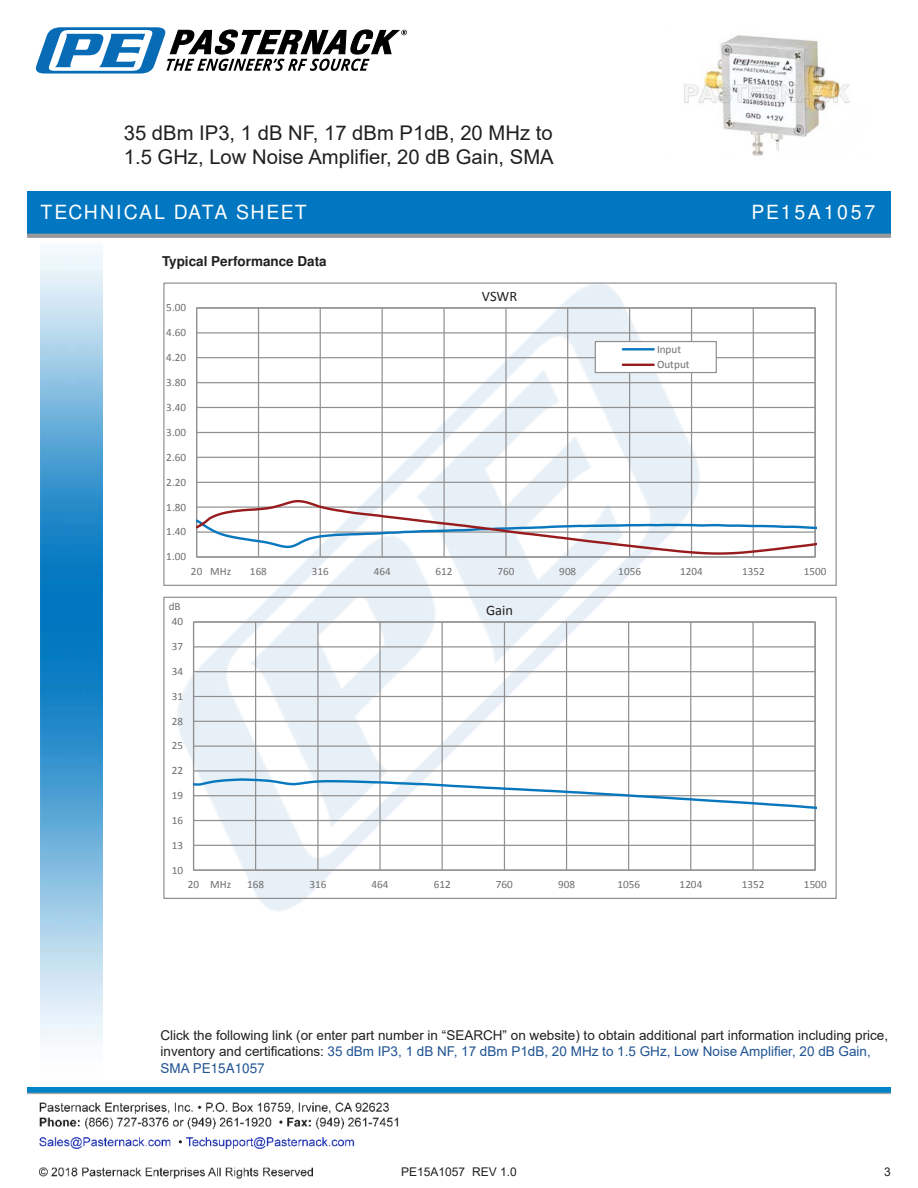
<style>
.page{position:relative;width:918px;height:1188px;background:#fff}
.page>*{position:absolute;margin:0;border:0;box-sizing:border-box;transform-origin:0 0}
.t1{font:20.25px/24.3px "Arial";color:#221f1f}
.t2{font:900 19.5px "Arial";letter-spacing:.055em;color:#fff}
.t3{font:900 19.5px "Arial";letter-spacing:.14em;color:#fff}
.t4{font:14.4px "Calibri";color:#221f1f}
.t5{font:13.5px/16.2px "Arial";color:#221f1f}
.t6{font:700 13.5px "Arial";color:#221f1f}
.t7{font:12px "Arial";color:#221f1f}
.t8{font:11.1px/15.5px "Calibri";letter-spacing:.01em;color:#6f6d6d}
.s1{color:#1f5392}
</style>
<div class="page">
<img style="left:39px;top:1102px;width:360px;height:77px">
<img style="left:40px;top:246px;width:62px;height:795px">
<img style="left:95px;top:246px;width:726px;height:724px">
<img style="left:27px;top:1088px;width:864px;height:7px">
<img style="left:27px;top:191px;width:864px;height:47px">
<svg style="left:35px;top:27px;width:372px;height:47px"></svg>
<hr style="left:197px;top:482px;width:618px;height:1px;background:#908f8f">
<hr style="left:197px;top:457px;width:618px;height:1px;background:#908f8f">
<hr style="left:197px;top:432px;width:618px;height:1px;background:#908f8f">
<hr style="left:197px;top:407px;width:618px;height:1px;background:#908f8f">
<hr style="left:197px;top:382px;width:618px;height:1px;background:#908f8f">
<hr style="left:197px;top:357px;width:618px;height:1px;background:#908f8f">
<hr style="left:197px;top:332px;width:618px;height:1px;background:#908f8f">
<hr style="left:258px;top:308px;width:1px;height:249px;background:#908f8f">
<hr style="left:320px;top:308px;width:1px;height:249px;background:#908f8f">
<hr style="left:382px;top:308px;width:1px;height:249px;background:#908f8f">
<hr style="left:443px;top:308px;width:2px;height:249px;background:#908f8f">
<hr style="left:505px;top:308px;width:2px;height:249px;background:#908f8f">
<hr style="left:567px;top:308px;width:1px;height:249px;background:#908f8f">
<hr style="left:629px;top:308px;width:1px;height:249px;background:#908f8f">
<hr style="left:691px;top:308px;width:1px;height:249px;background:#908f8f">
<hr style="left:753px;top:308px;width:1px;height:249px;background:#908f8f">
<hr style="left:196px;top:308px;width:1px;height:249px;background:#908f8f">
<svg style="left:197px;top:498px;width:619px;height:58px"></svg>
<div style="left:205px;top:562px;width:31px;height:18px;background:#fff"></div>
<div style="left:595px;top:342px;width:121px;height:31px;background:#fff"></div>
<div style="left:595px;top:341px;width:122px;height:32px;border:1px solid #908f8f"></div>
<hr style="left:623px;top:348px;width:31px;height:3px;background:#0777be">
<hr style="left:623px;top:364px;width:31px;height:2px;background:#981b1e">
<hr style="left:194px;top:845px;width:621px;height:1px;background:#908f8f">
<hr style="left:194px;top:820px;width:621px;height:1px;background:#908f8f">
<hr style="left:194px;top:770px;width:621px;height:2px;background:#908f8f">
<hr style="left:194px;top:746px;width:621px;height:1px;background:#908f8f">
<hr style="left:194px;top:721px;width:621px;height:1px;background:#908f8f">
<hr style="left:194px;top:696px;width:621px;height:1px;background:#908f8f">
<hr style="left:194px;top:671px;width:621px;height:1px;background:#908f8f">
<hr style="left:194px;top:646px;width:621px;height:1px;background:#908f8f">
<hr style="left:255px;top:622px;width:1px;height:248px;background:#908f8f">
<hr style="left:317px;top:622px;width:2px;height:248px;background:#908f8f">
<hr style="left:379px;top:622px;width:2px;height:248px;background:#908f8f">
<hr style="left:442px;top:622px;width:1px;height:248px;background:#908f8f">
<hr style="left:504px;top:622px;width:1px;height:248px;background:#908f8f">
<hr style="left:566px;top:622px;width:1px;height:248px;background:#908f8f">
<hr style="left:628px;top:622px;width:1px;height:248px;background:#908f8f">
<hr style="left:690px;top:622px;width:1px;height:248px;background:#908f8f">
<hr style="left:752px;top:622px;width:2px;height:248px;background:#908f8f">
<div style="left:193px;top:621px;width:623px;height:250px;border:1px solid #908f8f"></div>
<hr style="left:193px;top:622px;width:1px;height:248px;background:#908f8f">
<svg style="left:194px;top:777px;width:622px;height:36px"></svg>
<img style="left:684px;top:35px;width:166px;height:121px">
<h1 class="t1" style="left:124px;top:120px;width:431px">35 dBm IP3, 1 dB NF, 17 dBm P1dB, 20 MHz to<br>1.5 GHz, Low Noise Ampli昀椀er, 20 dB Gain, SMA</h1>
<h2 class="t2" style="left:40px;top:201px;width:268px">TECHNICAL DATA SHEET</h2>
<p class="t6" style="left:162px;top:256px;width:166px">Typical Performance Data</p>
<p class="t8" style="left:166px;top:300px;width:21px">5.00</p>
<p class="t8" style="left:166px;top:325px;width:21px">4.60</p>
<p class="t8" style="left:166px;top:350px;width:21px">4.20</p>
<p class="t8" style="left:166px;top:375px;width:21px">3.80</p>
<p class="t8" style="left:166px;top:400px;width:21px">3.40</p>
<p class="t8" style="left:166px;top:424px;width:21px">3.00</p>
<p class="t8" style="left:166px;top:449px;width:21px">2.60</p>
<p class="t8" style="left:166px;top:474px;width:21px">2.20</p>
<p class="t8" style="left:166px;top:499px;width:21px">1.80</p>
<p class="t8" style="left:166px;top:524px;width:21px">1.40</p>
<p class="t8" style="left:166px;top:549px;width:21px">1.00</p>
<p class="t4" style="left:482px;top:287px;width:37px">VSWR</p>
<p class="t8" style="left:657px;top:341px;width:34px">Input<br>Output</p>
<h2 class="t3" style="left:751px;top:201px;width:125px">PE15A1057</h2>
<p class="t8" style="left:191px;top:564px;width:42px">20 MHz</p>
<p class="t8" style="left:250px;top:564px;width:18px">168</p>
<p class="t8" style="left:312px;top:564px;width:18px">316</p>
<p class="t8" style="left:374px;top:564px;width:18px">464</p>
<p class="t8" style="left:436px;top:564px;width:18px">612</p>
<p class="t8" style="left:497px;top:564px;width:18px">760</p>
<p class="t8" style="left:559px;top:564px;width:19px">908</p>
<p class="t8" style="left:618px;top:564px;width:24px">1056</p>
<p class="t8" style="left:680px;top:564px;width:24px">1204</p>
<p class="t8" style="left:742px;top:564px;width:24px">1352</p>
<p class="t8" style="left:804px;top:564px;width:24px">1500</p>
<p class="t8" style="left:169px;top:599px;width:13px">dB</p>
<p class="t8" style="left:172px;top:614px;width:13px">40</p>
<p class="t8" style="left:172px;top:639px;width:13px">37</p>
<p class="t8" style="left:172px;top:664px;width:13px">34</p>
<p class="t8" style="left:172px;top:688px;width:13px">31</p>
<p class="t8" style="left:172px;top:713px;width:13px">28</p>
<p class="t8" style="left:172px;top:738px;width:13px">25</p>
<p class="t8" style="left:172px;top:763px;width:13px">22</p>
<p class="t8" style="left:172px;top:788px;width:13px">19</p>
<p class="t8" style="left:172px;top:813px;width:13px">16</p>
<p class="t8" style="left:172px;top:837px;width:13px">13</p>
<p class="t8" style="left:172px;top:862px;width:13px">10</p>
<p class="t4" style="left:486px;top:601px;width:28px">Gain</p>
<p class="t8" style="left:210px;top:877px;width:22px">MHz</p>
<p class="t8" style="left:188px;top:877px;width:13px">20</p>
<p class="t8" style="left:247px;top:877px;width:18px">168</p>
<p class="t8" style="left:309px;top:877px;width:19px">316</p>
<p class="t8" style="left:372px;top:877px;width:18px">464</p>
<p class="t8" style="left:434px;top:877px;width:19px">612</p>
<p class="t8" style="left:496px;top:877px;width:18px">760</p>
<p class="t8" style="left:558px;top:877px;width:18px">908</p>
<p class="t8" style="left:617px;top:877px;width:24px">1056</p>
<p class="t8" style="left:680px;top:877px;width:24px">1204</p>
<p class="t8" style="left:742px;top:877px;width:24px">1352</p>
<p class="t8" style="left:804px;top:877px;width:24px">1500</p>
<p class="t5" style="left:160px;top:1027px;width:729px">Click the following link (or enter part number in “SEARCH” on website) to obtain additional part information including price, inventory and certi昀椀cations: <span class="s1">35 dBm IP3, 1 dB NF, 17 dBm P1dB, 20 MHz to 1.5 GHz, Low Noise Ampli昀椀er, 20 dB Gain,<br>SMA PE15A1057</span></p>
<p class="t7" style="left:401px;top:1163px;width:117px">PE15A1057 REV 1.0</p>
<p class="t7" style="left:884px;top:1164px;width:8px">3</p>
</div>
